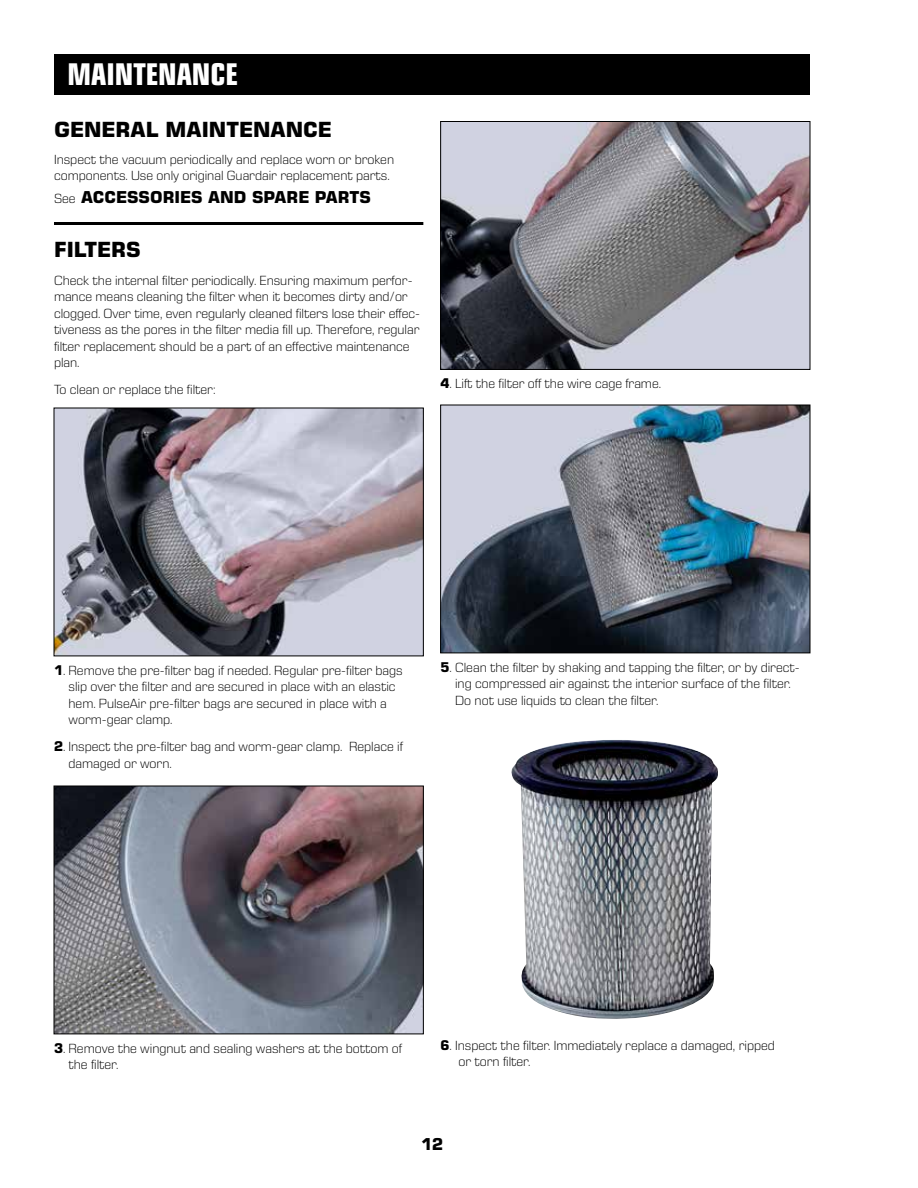
<style>
.page{position:relative;width:918px;height:1188px;background:#fff}
.page>*{position:absolute;margin:0;border:0;box-sizing:border-box;transform-origin:0 0}
.t1{font:700 condensed 30px "Eurostile LT Pro";color:#fff}
.t2{font:700 21px "Eurostile LT Pro";color:#000}
.t3{font:700 16.5px "Eurostile LT Pro";color:#000}
.t4{font:300 13.5px/16.5px "Eurostile Next Pro";color:#000}
.s1{font-family:"Eurostile Next Pro";font-weight:300;font-size:13.5px}
.s2{font-family:"Eurostile LT Pro";font-weight:700}
</style>
<div class="page">
<div style="left:54px;top:54px;width:756px;height:40px;background:#000"></div>
<img style="left:56px;top:410px;width:366px;height:244px">
<div style="left:54px;top:408px;width:370px;height:248px;border:1px solid #000"></div>
<img style="left:56px;top:788px;width:366px;height:244px">
<div style="left:54px;top:786px;width:370px;height:248px;border:1px solid #000"></div>
<hr style="left:54px;top:222px;width:369px;height:3px;background:#000">
<img style="left:442px;top:123px;width:366px;height:245px">
<div style="left:440px;top:121px;width:370px;height:249px;border:1px solid #000"></div>
<img style="left:442px;top:407px;width:366px;height:244px">
<div style="left:440px;top:405px;width:370px;height:248px;border:1px solid #000"></div>
<img style="left:511px;top:740px;width:207px;height:279px">
<h1 class="t1" style="left:68px;top:56px;width:172px">MAINTENANCE</h1>
<h2 class="t2" style="left:54px;top:116px;width:279px">GENERAL MAINTENANCE</h2>
<p class="t4" style="left:54px;top:151px;width:342px">Inspect the vacuum periodically and replace worn or broken components. Use only original Guardair replacement parts.</p>
<p class="t3" style="left:54px;top:187px;width:318px"><span class="s1">See</span> ACCESSORIES AND SPARE PARTS</p>
<h2 class="t2" style="left:54px;top:237px;width:88px">FILTERS</h2>
<p class="t4" style="left:54px;top:272px;width:368px">Check the internal filter periodically. Ensuring maximum perfor&shy;mance means cleaning the filter when it becomes dirty and/or clogged. Over time, even regularly cleaned filters lose their effec&shy;tiveness as the pores in the filter media fill up. Therefore, regular filter replacement should be a part of an effective maintenance plan.</p>
<p class="t4" style="left:54px;top:382px;width:163px">To clean or replace the filter:</p>
<p class="t4" style="left:441px;top:376px;width:222px"><span class="s2">4</span>. Lift the filter off the wire cage frame.</p>
<p class="t4" style="left:68px;top:662px;width:336px;text-indent:-14px"><span class="s2">1</span>. Remove the pre-filter bag if needed. Regular pre-filter bags slip over the filter and are secured in place with an elastic hem. PulseAir pre-filter bags are secured in place with a worm-gear clamp.</p>
<p class="t4" style="left:68px;top:739px;width:336px;text-indent:-14px"><span class="s2">2</span>. Inspect the pre-filter bag and worm-gear clamp. Replace if damaged or worn.</p>
<p class="t4" style="left:455px;top:659px;width:346px;text-indent:-14px"><span class="s2">5</span>. Clean the filter by shaking and tapping the filter, or by direct&shy;ing compressed air against the interior surface of the filter.<br>Do not use liquids to clean the filter.</p>
<p class="t4" style="left:68px;top:1040px;width:335px;text-indent:-14px"><span class="s2">3</span>. Remove the wingnut and sealing washers at the bottom of the filter.</p>
<p class="t4" style="left:458px;top:1037px;width:318px;text-indent:-18px"><span class="s2">6</span>. Inspect the filter. Immediately replace a damaged, ripped or torn filter.</p>
<p class="t3" style="left:421px;top:1134px;width:24px">12</p>
</div>
